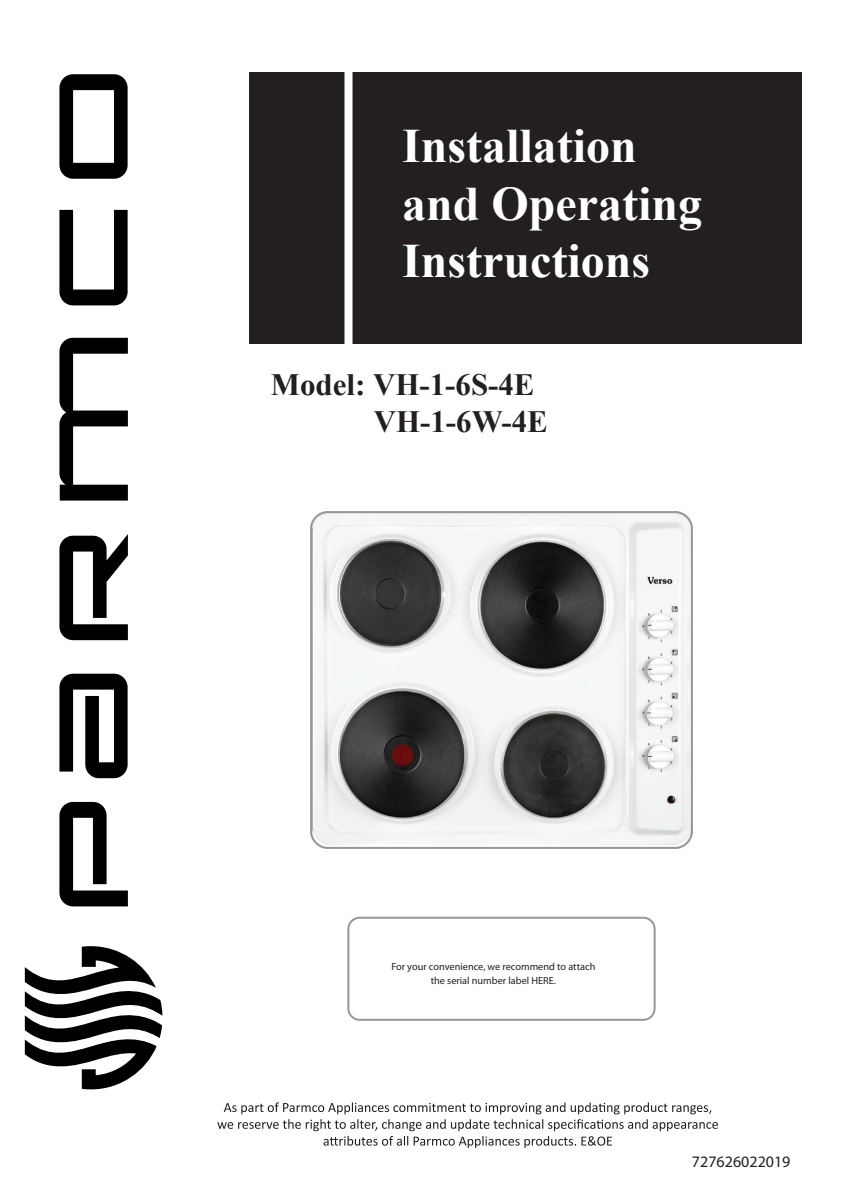
<style>
.page{position:relative;width:845px;height:1191px;background:#fff}
.page>*{position:absolute;margin:0;border:0;box-sizing:border-box;transform-origin:0 0}
.t1{font:700 48px/57.6px "Times New Roman";color:#fff}
.t2{font:700 31px/37.2px "Times New Roman";color:#231f20}
.t3{font:16px "Myriad Pro";color:#231f20}
.t4{font:10.2px/13.4px "Myriad Pro";color:#231f20;text-align:center}
</style>
<div class="page">
<img style="left:310px;top:511px;width:383px;height:338px">
<svg style="left:59px;top:74px;width:69px;height:832px"></svg>
<svg style="left:25px;top:946px;width:137px;height:143px"></svg>
<div style="left:249px;top:72px;width:552px;height:271px;background:#231f20"></div>
<div style="left:344px;top:41px;width:8px;height:333px;background:#fff"></div>
<svg style="left:217px;top:1102px;width:501px;height:46px"></svg>
<div style="left:347px;top:916px;width:308px;height:104px;border:2px solid #95979a;border-radius:11px"></div>
<h1 class="t1" style="left:402px;top:116px;width:302px">Installation and Operating<br>Instructions</h1>
<h2 class="t2" style="left:374px;top:365px;width:176px;text-indent:-103px">Model: VH-1-6S-4E<br>VH-1-6W-4E</h2>
<p class="t4" style="left:391px;top:959px;width:205px">For your convenience, we recommend to attach the serial number label HERE.</p>
<h3 class="t3" style="left:692px;top:1151px;width:100px">727626022019</h3>
</div>
